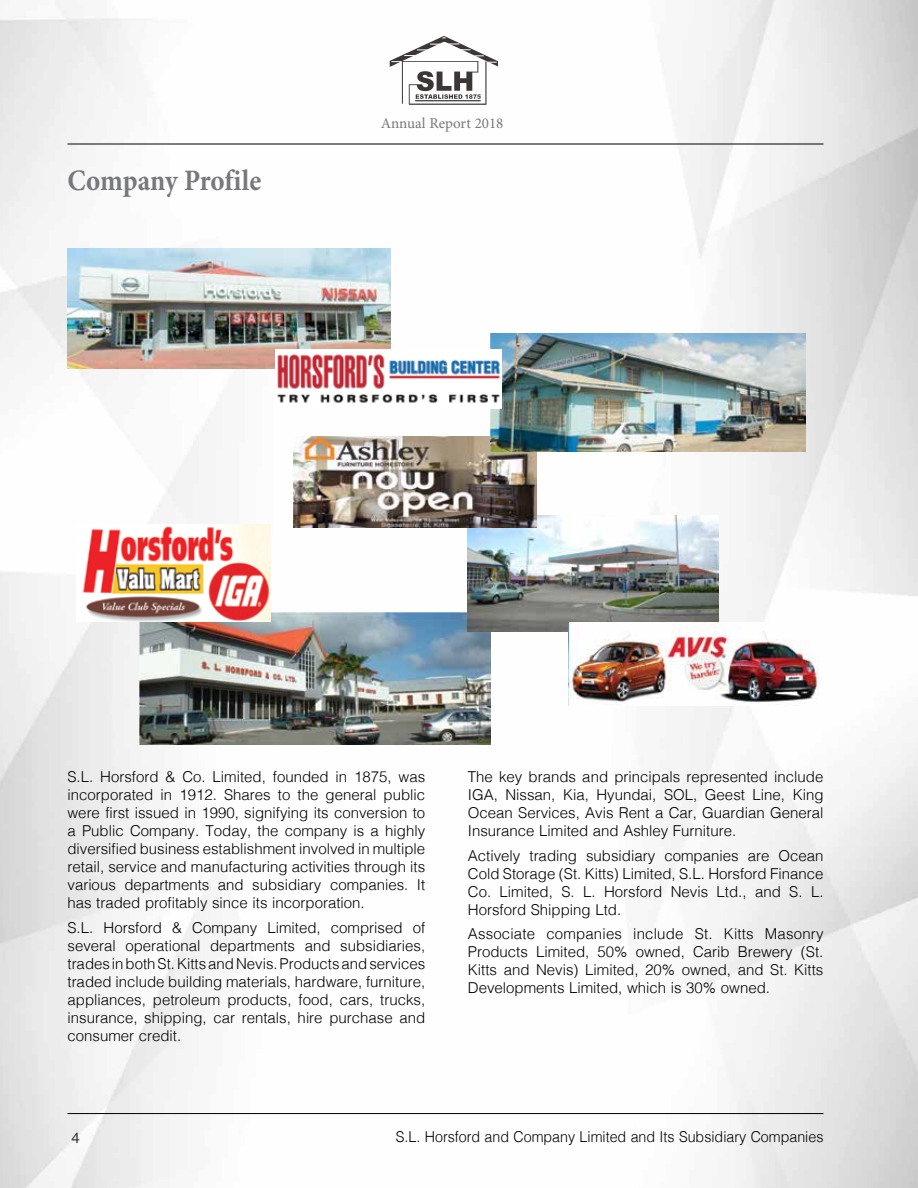
<style>
.page{position:relative;width:918px;height:1188px;background:#fff}
.page>*{position:absolute;margin:0;border:0;box-sizing:border-box;transform-origin:0 0}
.t1{font:700 29.7px "Minion Pro";letter-spacing:-.005em;color:#77787b;scale:.91 1}
.t2{font:300 15px/18px "Helvetica";color:#000;text-align:justify}
.t3{font:300 15px "Helvetica";color:#000;scale:.95 1}
.t4{font:15px "Minion Pro";color:#77787b}
.t5{font:15px "Helvetica";color:#3e3737}
</style>
<div class="page">
<img style="left:0;top:0;width:918px;height:1188px">
<svg style="left:390px;top:36px;width:118px;height:70px"></svg>
<hr style="left:68px;top:144px;width:756px;height:1px;background:#000">
<hr style="left:68px;top:1113px;width:756px;height:1px;background:#000">
<img style="left:140px;top:612px;width:351px;height:132px">
<img style="left:68px;top:248px;width:323px;height:121px">
<img style="left:468px;top:515px;width:251px;height:116px">
<img style="left:294px;top:437px;width:243px;height:91px">
<img style="left:491px;top:334px;width:314px;height:117px">
<img style="left:77px;top:525px;width:193px;height:97px">
<img style="left:275px;top:349px;width:227px;height:60px">
<img style="left:568px;top:622px;width:251px;height:84px">
<h1 class="t1" style="left:68px;top:160px;width:214px">Company Profile</h1>
<p class="t4" style="left:381px;top:113px;width:124px">Annual Report 2018</p>
<p class="t2" style="left:68px;top:767px;width:359px">S.L. Horsford &amp; Co. Limited, founded in 1875, was incorporated in 1912. Shares to the general public were first issued in 1990, signifying its conversion to a Public Company. Today, the company is a highly diversified business establishment involved in multiple retail, service and manufacturing activities through its various departments and subsidiary companies. It has traded profitably since its incorporation.</p>
<p class="t2" style="left:68px;top:917px;width:359px">S.L. Horsford &amp; Company Limited, comprised of several operational departments and subsidiaries, trades in both St. Kitts and Nevis. Products and services traded include building materials, hardware, furniture, appliances, petroleum products, food, cars, trucks, insurance, shipping, car rentals, hire purchase and consumer credit.</p>
<p class="t2" style="left:468px;top:767px;width:357px">The key brands and principals represented include IGA, Nissan, Kia, Hyundai, SOL, Geest Line, King Ocean Services, Avis Rent a Car, Guardian General Insurance Limited and Ashley Furniture.</p>
<p class="t2" style="left:468px;top:845px;width:357px">Actively trading subsidiary companies are Ocean Cold Storage (St. Kitts) Limited, S.L. Horsford Finance Co. Limited, S. L. Horsford Nevis Ltd., and S. L.<br>Horsford Shipping Ltd.</p>
<p class="t2" style="left:468px;top:924px;width:357px">Associate companies include St. Kitts Masonry Products Limited, 50% owned, Carib Brewery (St.<br>Kitts and Nevis) Limited, 20% owned, and St. Kitts Developments Limited, which is 30% owned.</p>
<p class="t5" style="left:72px;top:1126px;width:10px">4</p>
<p class="t3" style="left:396px;top:1124px;width:452px">S.L. Horsford and Company Limited and Its Subsidiary Companies</p>
</div>
